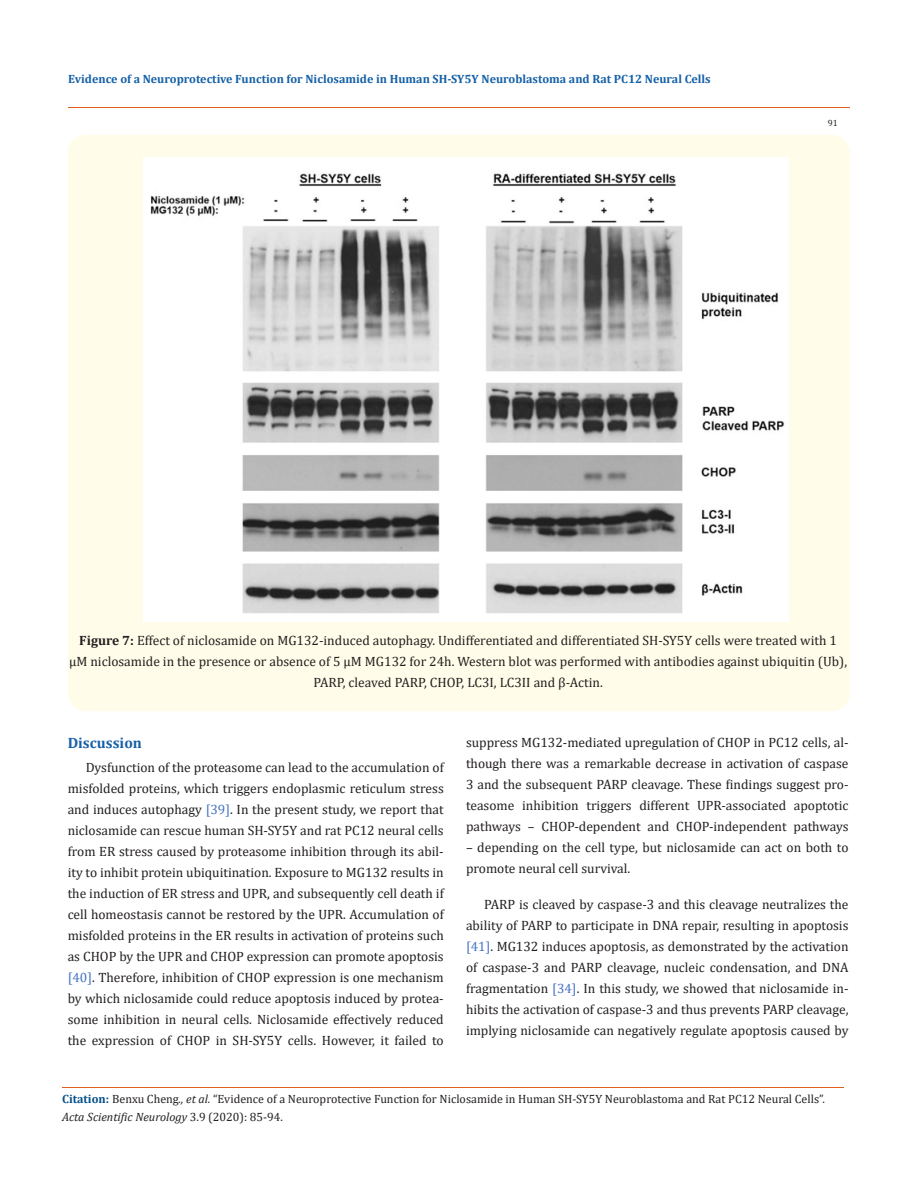
<style>
.page{position:relative;width:917px;height:1188px;background:#fff}
.page>*{position:absolute;margin:0;border:0;box-sizing:border-box;transform-origin:0 0}
.List_Paragraph{font:700 15px "Cambria";color:#1560a6}
.List_Paragraph-2{font:13.5px/21px "Cambria";color:#231f20;text-align:justify}
.t1{font:12px/18px "Cambria";color:#231f20}
.t2{font:700 12px "Cambria";color:#1560a6}
.t3{font:9px "Cambria";color:#231f20}
.s1{font-weight:700}
.s2{color:#4472c4}
.s3{font-weight:700;color:#035089}
.s4{font-style:italic}
</style>
<div class="page">
<div style="left:68px;top:135px;width:782px;height:576px;background:#fffde9;border-radius:18px"></div>
<img style="left:143px;top:158px;width:645px;height:463px">
<hr style="left:68px;top:108px;width:782px;height:1px;background:#e05d1a">
<hr style="left:62px;top:1087px;width:782px;height:1px;background:#e05d1a">
<p class="t2" style="left:68px;top:70px;width:644px">Evidence of a Neuroprotective Function for Niclosamide in Human SH-SY5Y Neuroblastoma and Rat PC12 Neural Cells</p>
<p class="t3" style="left:827px;top:118px;width:11px">91</p>
<p class="List_Paragraph-2" style="left:69px;top:630px;width:779px;text-align:center"><span class="s1">Figure 7:</span> Effect of niclosamide on MG132-induced autophagy. Undifferentiated and differentiated SH-SY5Y cells were treated with 1 µM niclosamide in the presence or absence of 5 µM MG132 for 24h. Western blot was performed with antibodies against ubiquitin (Ub),<br>PARP, cleaved PARP, CHOP, LC3I, LC3II and β-Actin.</p>
<p class="List_Paragraph" style="left:68px;top:732px;width:76px">Discussion</p>
<p class="List_Paragraph-2" style="left:68px;top:757px;width:377px;text-indent:18px">Dysfunction of the proteasome can lead to the accumulation of misfolded proteins, which triggers endoplasmic reticulum stress and induces autophagy <span class="s2">[39]</span>. In the present study, we report that niclosamide can rescue human SH-SY5Y and rat PC12 neural cells from ER stress caused by proteasome inhibition through its abil&shy;ity to inhibit protein ubiquitination. Exposure to MG132 results in the induction of ER stress and UPR, and subsequently cell death if cell homeostasis cannot be restored by the UPR. Accumulation of misfolded proteins in the ER results in activation of proteins such as CHOP by the UPR and CHOP expression can promote apoptosis <span class="s2">[40]</span>. Therefore, inhibition of CHOP expression is one mechanism by which niclosamide could reduce apoptosis induced by protea&shy;some inhibition in neural cells. Niclosamide effectively reduced the expression of CHOP in SH-SY5Y cells. However, it failed to</p>
<p class="List_Paragraph-2" style="left:466px;top:732px;width:384px">suppress MG132-mediated upregulation of CHOP in PC12 cells, al&shy;though there was a remarkable decrease in activation of caspase 3 and the subsequent PARP cleavage. These findings suggest pro&shy;teasome inhibition triggers different UPR-associated apoptotic pathways – CHOP-dependent and CHOP-independent pathways</p>
<p class="List_Paragraph-2" style="left:466px;top:837px;width:384px">– depending on the cell type, but niclosamide can act on both to promote neural cell survival.</p>
<p class="List_Paragraph-2" style="left:466px;top:894px;width:384px;text-indent:18px">PARP is cleaved by caspase-3 and this cleavage neutralizes the ability of PARP to participate in DNA repair, resulting in apoptosis <span class="s2">[41]</span>. MG132 induces apoptosis, as demonstrated by the activation of caspase-3 and PARP cleavage, nucleic condensation, and DNA fragmentation <span class="s2">[34]</span>. In this study, we showed that niclosamide in&shy;hibits the activation of caspase-3 and thus prevents PARP cleavage, implying niclosamide can negatively regulate apoptosis caused by</p>
<p class="t1" style="left:62px;top:1090px;width:764px"><span class="s3">Citation:</span> Benxu Cheng<span class="s4">., et al.</span> “Evidence of a Neuroprotective Function for Niclosamide in Human SH-SY5Y Neuroblastoma and Rat PC12 Neural Cells”.<br><span class="s4">Acta Scientific Neurology</span> 3.9 (2020): 85-94.</p>
</div>
